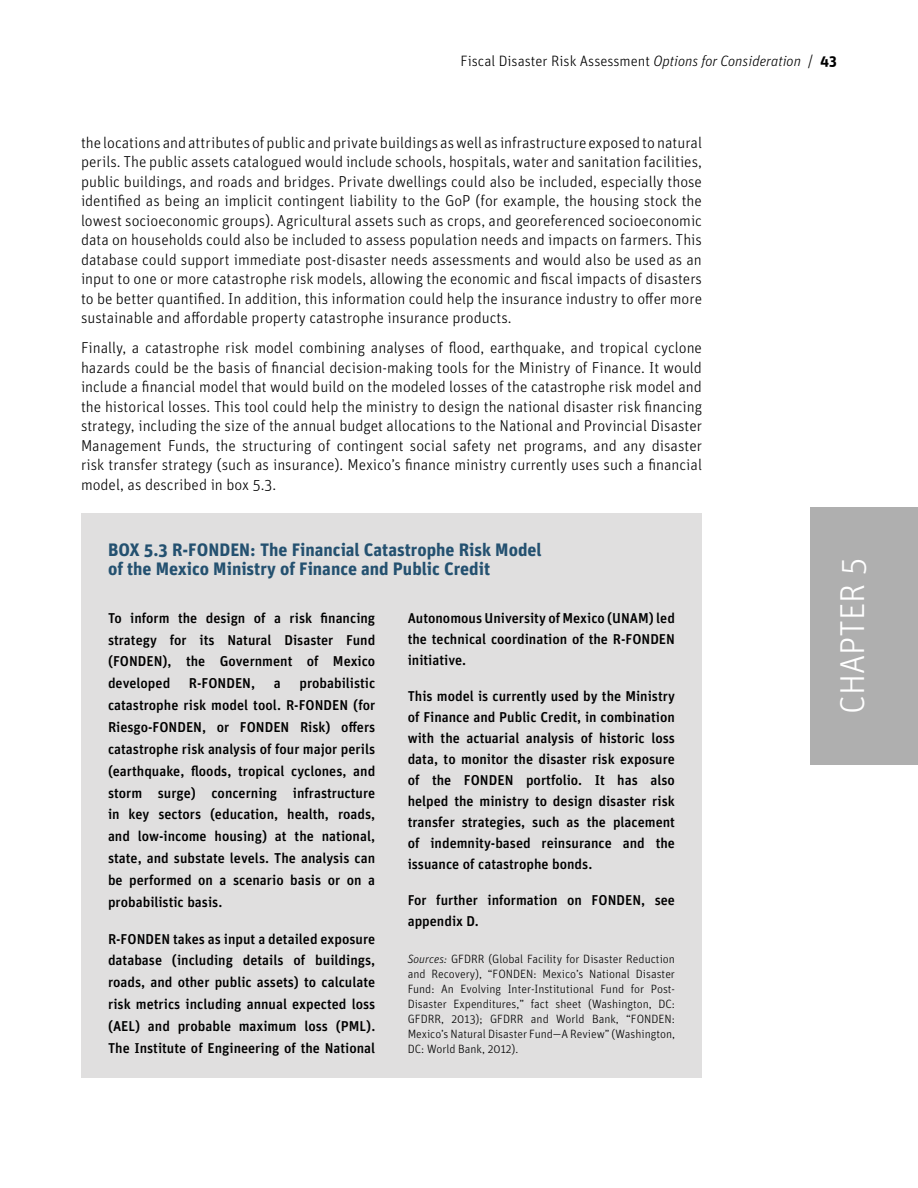
<style>
.page{position:relative;width:918px;height:1188px;background:#fff}
.page>*{position:absolute;margin:0;border:0;box-sizing:border-box;transform-origin:0 0}
.t1{font:300 34.5px "Unit";color:#fff}
.t2{font:700 18px/19.5px "Unit";color:#245170}
.t3{font:300 15.75px/19.5px "Unit";color:#000;text-align:justify}
.t4{font:300 15px "Unit";color:#000}
.t5{font:500 14.25px/21.9px "Unit";color:#000;text-align:justify}
.t6{font:300 12px/15px "Unit";color:#000;text-align:justify}
.s1{font-style:italic}
.s2{font-weight:700}
</style>
<div class="page">
<div style="left:81px;top:513px;width:621px;height:565px;background:#e0dfdf"></div>
<div style="left:810px;top:508px;width:108px;height:257px;background:#afafaf"></div>
<p class="t4" style="left:461px;top:52px;width:378px">Fiscal Disaster Risk Assessment <span class="s1">Options for Consideration</span> / <span class="s2">43</span></p>
<p class="t3" style="left:81px;top:132px;width:623px">the locations and attributes of public and private buildings as well as infrastructure exposed to natural perils. The public assets catalogued would include schools, hospitals, water and sanitation facilities, public buildings, and roads and bridges. Private dwellings could also be included, especially those identified as being an implicit contingent liability to the GoP (for example, the housing stock the lowest socioeconomic groups). Agricultural assets such as crops, and georeferenced socioeconomic data on households could also be included to assess population needs and impacts on farmers. This database could support immediate post-disaster needs assessments and would also be used as an input to one or more catastrophe risk models, allowing the economic and fiscal impacts of disasters to be better quantified. In addition, this information could help the insurance industry to offer more sustainable and affordable property catastrophe insurance products.</p>
<p class="t3" style="left:81px;top:338px;width:623px">Finally, a catastrophe risk model combining analyses of flood, earthquake, and tropical cyclone hazards could be the basis of financial decision-making tools for the Ministry of Finance. It would include a financial model that would build on the modeled losses of the catastrophe risk model and the historical losses. This tool could help the ministry to design the national disaster risk financing strategy, including the size of the annual budget allocations to the National and Provincial Disaster Management Funds, the structuring of contingent social safety net programs, and any disaster risk transfer strategy (such as insurance). Mexico’s finance ministry currently uses such a financial model, as described in box 5.3.</p>
<p class="t2" style="left:108px;top:539px;width:435px">BOX 5.3 R-FONDEN: The Financial Catastrophe Risk Model of the Mexico Ministry of Finance and Public Credit</p>
<p class="t5" style="left:108px;top:607px;width:269px">To inform the design of a risk financing strategy for its Natural Disaster Fund (FONDEN), the Government of Mexico developed</p>
<p class="t5" style="left:108px;top:672px;width:269px;text-indent:191px">probabilistic catastrophe risk model tool. R-FONDEN (for Riesgo-FONDEN, or FONDEN Risk) offers catastrophe risk analysis of four major perils (earthquake, floods, tropical cyclones, and storm surge) concerning infrastructure in key sectors (education, health, roads, and low-income housing) at the national, state, and substate levels. The analysis can be performed on a scenario basis or on a probabilistic basis.</p>
<p class="t5" style="left:108px;top:927px;width:269px">R-FONDEN takes as input a detailed exposure database (including details of buildings, roads, and other public assets) to calculate risk metrics including annual expected loss (AEL) and probable maximum loss (PML).<br>The Institute of Engineering of the National</p>
<p class="t5" style="left:189px;top:672px;width:68px">R-FONDEN,</p>
<p class="t5" style="left:274px;top:672px;width:8px">a</p>
<p class="t5" style="left:408px;top:607px;width:269px;line-height:21px">Autonomous University of Mexico (UNAM) led the technical coordination of the R-FONDEN initiative.</p>
<p class="t5" style="left:408px;top:685px;width:269px;line-height:21px">This model is currently used by the Ministry of Finance and Public Credit, in combination with the actuarial analysis of historic loss data, to monitor the disaster risk exposure of the FONDEN portfolio. It has also helped the ministry to design disaster risk transfer strategies, such as the placement of indemnity-based reinsurance and the issuance of catastrophe bonds.</p>
<p class="t5" style="left:408px;top:889px;width:269px;line-height:21px">For further information on FONDEN, see appendix D.</p>
<p class="t6" style="left:408px;top:951px;width:269px"><span class="s1">Sources:</span> GFDRR (Global Facility for Disaster Reduction and Recovery), “FONDEN: Mexico’s National Disaster Fund: An Evolving Inter-Institutional Fund for Post-Disaster Expenditures,” fact sheet (Washington, DC:<br>GFDRR, 2013); GFDRR and World Bank, “FONDEN:<br>Mexico’s Natural Disaster Fund—A Review” (Washington, DC: World Bank, 2012).</p>
<h1 class="t1" style="left:831px;top:714px;width:158px;rotate:-90deg">CHAPTER 5</h1>
</div>
